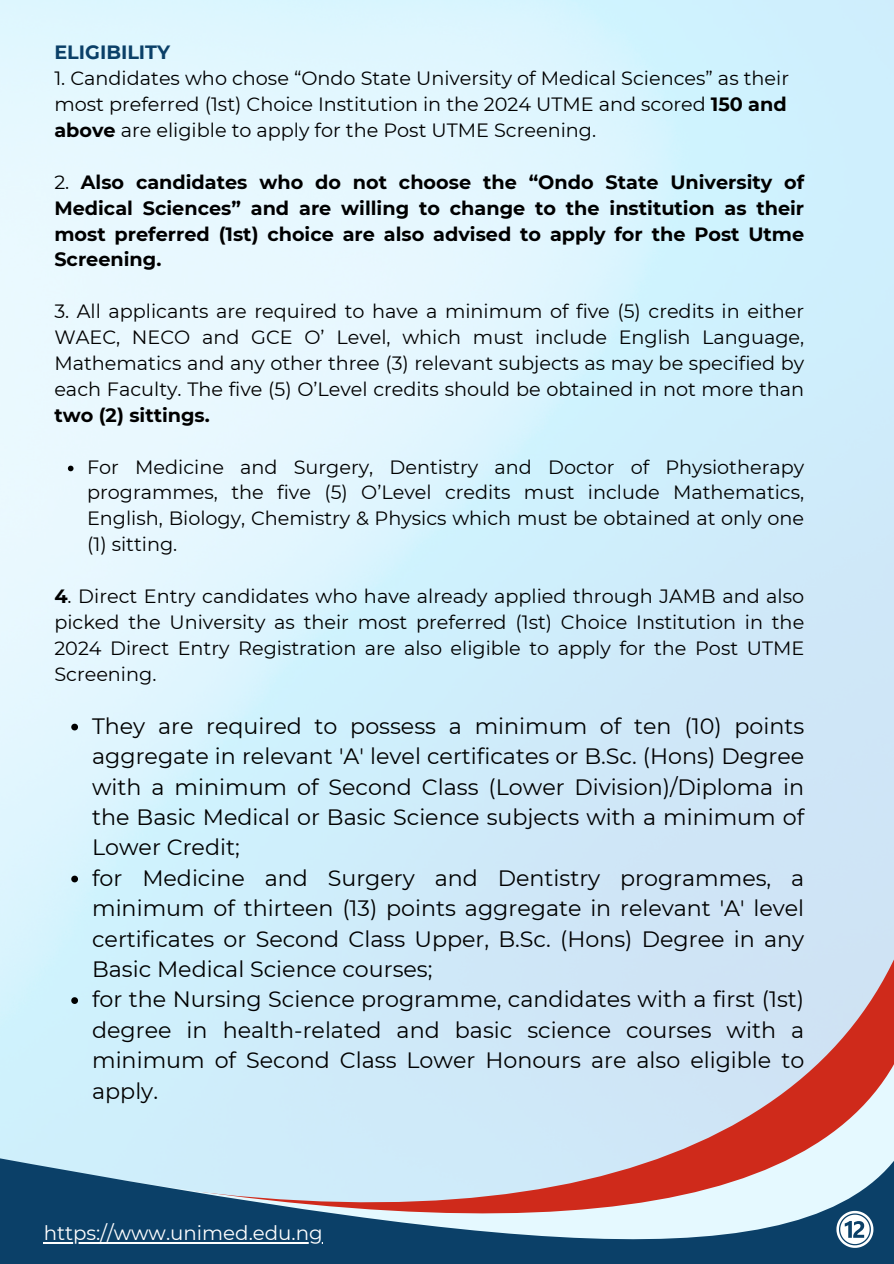
<style>
.page{position:relative;width:894px;height:1264px;background:#fff}
.page>*{position:absolute;margin:0;border:0;box-sizing:border-box;transform-origin:0 0}
.t1{font:22.2px/30.3px "Montserrat";color:#000;text-align:justify}
.t2{font:19.8px "Montserrat";color:#fff}
.t3{font:19.2px/25.8px "Montserrat";color:#000;text-align:justify}
.t4{font:700 19.2px/25.8px "Montserrat";color:#000;text-align:justify}
.t5{font:700 19.2px "Montserrat";color:#0b4068}
.s1{font-weight:700}
.s2{font-weight:400}
</style>
<div class="page">
<svg style="left:71px;top:723px;width:7px;height:7px"></svg>
<svg style="left:71px;top:875px;width:7px;height:7px"></svg>
<svg style="left:0;top:921px;width:893px;height:109px;background:#cfe6f5"></svg>
<svg style="left:0;top:1030px;width:893px;height:107px;background:#cfd8e4"></svg>
<svg style="left:0;top:1137px;width:893px;height:126px;background:#8493a7"></svg>
<svg style="left:68px;top:465px;width:5px;height:6px"></svg>
<hr style="left:44px;top:1242px;width:279px;height:1px;background:#fff">
<svg style="left:836px;top:1210px;width:37px;height:37px"></svg>
<p class="t5" style="left:54px;top:41px;width:117px">ELIGIBILITY</p>
<p class="t3" style="left:54px;top:65px;width:736px;text-align:left">1. Candidates who chose “Ondo State University of Medical Sciences” as their most preferred (1st) Choice Institution in the 2024 UTME and scored <span class="s1">150 and above</span> are eligible to apply for the Post UTME Screening.</p>
<p class="t4" style="left:54px;top:169px;width:751px"><span class="s2">2.</span> Also candidates who do not choose the “Ondo State University of Medical Sciences” and are willing to change to the institution as their most preferred (1st) choice are also advised to apply for the Post Utme Screening.</p>
<p class="t3" style="left:54px;top:298px;width:751px">3. All applicants are required to have a minimum of five (5) credits in either WAEC, NECO and GCE O’ Level, which must include English Language, Mathematics and any other three (3) relevant subjects as may be specified by each Faculty. The five (5) O’Level credits should be obtained in not more than <span class="s1">two (2) sittings.</span></p>
<p class="t3" style="left:87px;top:454px;width:718px">For Medicine and Surgery, Dentistry and Doctor of Physiotherapy programmes, the five (5) O’Level credits must include Mathematics, English, Biology, Chemistry &amp; Physics which must be obtained at only one (1) sitting.</p>
<p class="t3" style="left:54px;top:583px;width:751px"><span class="s1">4</span>. Direct Entry candidates who have already applied through JAMB and also picked the University as their most preferred (1st) Choice Institution in the 2024 Direct Entry Registration are also eligible to apply for the Post UTME Screening.</p>
<p class="t1" style="left:92px;top:710px;width:713px">They are required to possess a minimum of ten (10) points aggregate in relevant 'A' level certificates or B.Sc. (Hons) Degree with a minimum of Second Class (Lower Division)/Diploma in the Basic Medical or Basic Science subjects with a minimum of Lower Credit;</p>
<p class="t1" style="left:92px;top:862px;width:713px">for Medicine and Surgery and Dentistry programmes, a minimum of thirteen (13) points aggregate in relevant 'A' level certificates or Second Class Upper, B.Sc. (Hons) Degree in any Basic Medical Science courses;</p>
<p class="t1" style="left:92px;top:984px;width:713px">for the Nursing Science programme, candidates with a first (1st) degree in health-related and basic science courses with a minimum of Second Class Lower Honours are also eligible to apply.</p>
<p class="t2" style="left:44px;top:1221px;width:280px">https://www.unimed.edu.ng</p>
</div>
